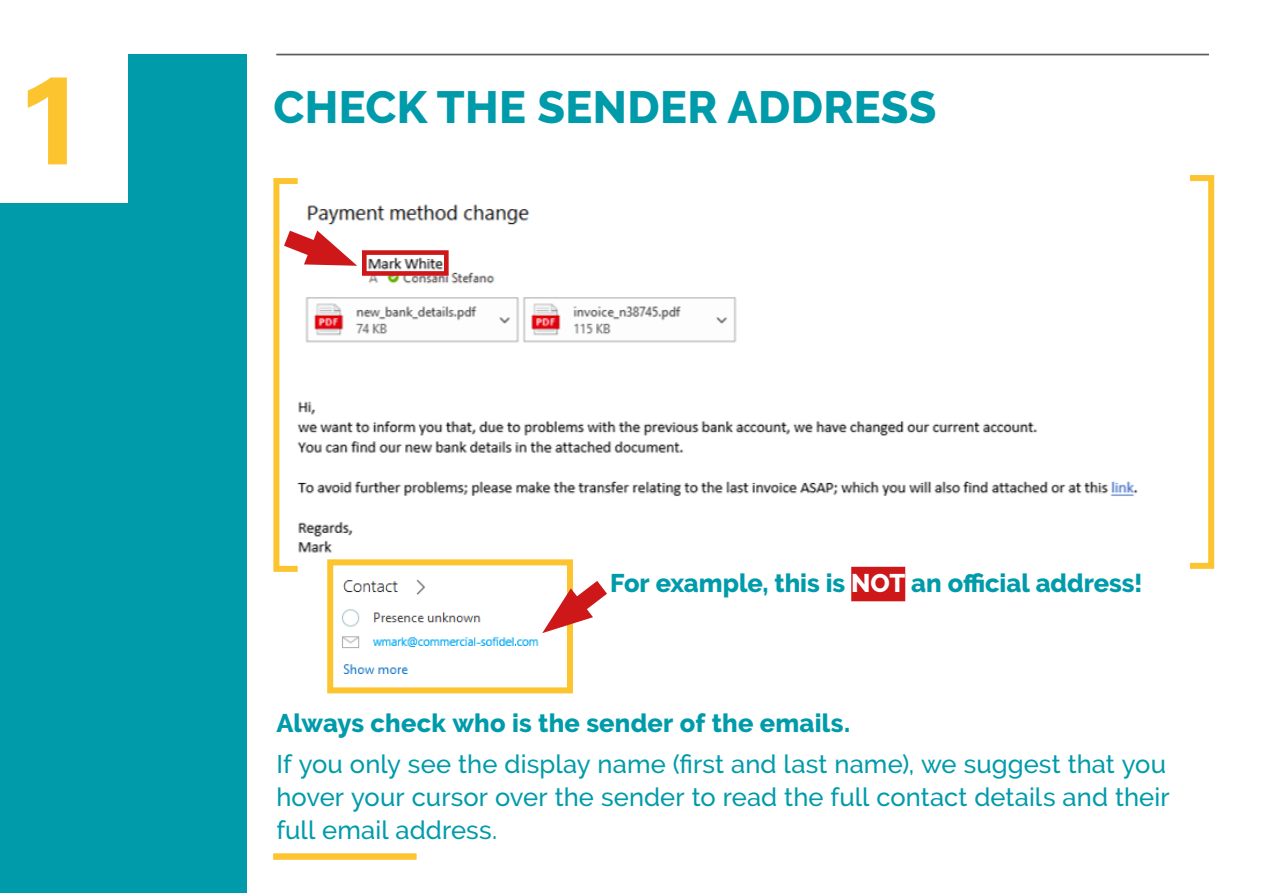
<style>
.page{position:relative;width:1263px;height:893px;background:#fff}
.page>*{position:absolute;margin:0;border:0;box-sizing:border-box;transform-origin:0 0}
.t1{font:700 124.5px "Univers LT Pro 65";color:#fcc42f}
.t2{font:800 45px "Raleway";letter-spacing:.01em;color:#009baa}
.t3{font:500 25.5px/33px "Raleway";letter-spacing:.005em;color:#009baa}
.t4{font:800 25.5px "Raleway";color:#009baa}
.s1{color:#fff}
</style>
<div class="page">
<div style="left:0;top:54px;width:247px;height:839px;background:#009baa"></div>
<div style="left:0;top:0;width:128px;height:203px;background:#fff"></div>
<img style="left:301px;top:187px;width:914px;height:382px">
<hr style="left:276px;top:54px;width:933px;height:1px;background:#575756">
<div style="left:273px;top:853px;width:143px;height:6px;background:#fcc42f"></div>
<div style="left:273px;top:178px;width:28px;height:394px;border:6px solid #fcc42f"></div>
<div style="left:1187px;top:175px;width:27px;height:394px;border:6px solid #fcc42f"></div>
<div style="left:362px;top:250px;width:87px;height:26px;border:5px solid #cd1719"></div>
<svg style="left:273px;top:217px;width:84px;height:59px"></svg>
<img style="left:334px;top:566px;width:208px;height:108px">
<div style="left:327px;top:559px;width:246px;height:134px;border:6px solid #fcc42f"></div>
<div style="left:851px;top:567px;width:54px;height:34px;background:#cd1719"></div>
<svg style="left:542px;top:565px;width:83px;height:73px"></svg>
<h1 class="t1" style="left:16px;top:46px;width:71px">1</h1>
<h2 class="t2" style="left:273px;top:82px;width:664px">CHECK THE SENDER ADDRESS</h2>
<p class="t4" style="left:610px;top:568px;width:534px">For example, this is <span class="s1">NOT</span> an official address!</p>
<p class="t4" style="left:276px;top:708px;width:575px">Always check who is the sender of the emails.</p>
<p class="t3" style="left:276px;top:748px;width:895px">If you only see the display name (first and last name), we suggest that you hover your cursor over the sender to read the full contact details and their full email address.</p>
</div>
